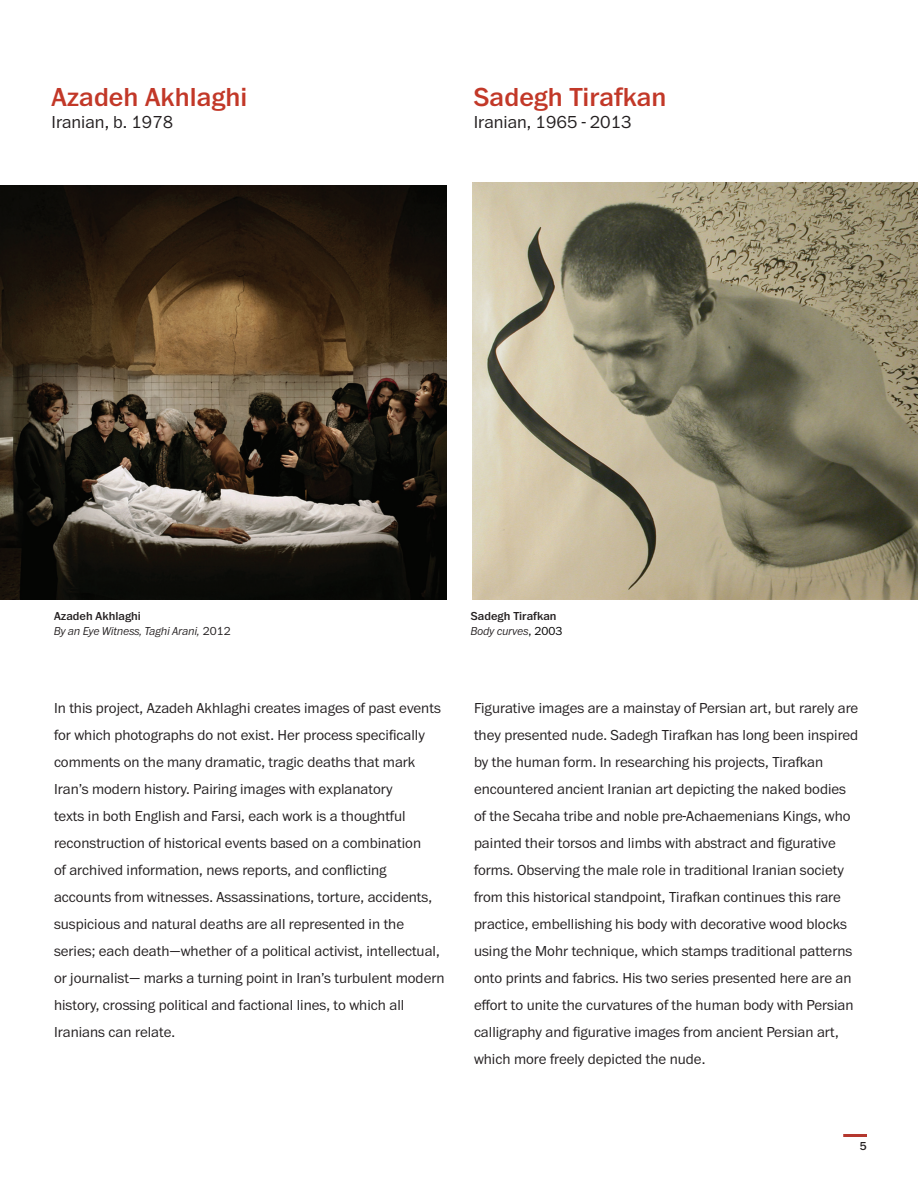
<style>
.page{position:relative;width:918px;height:1188px;background:#fff}
.page>*{position:absolute;margin:0;border:0;box-sizing:border-box;transform-origin:0 0}
.t1{font:500 27px "Franklin ITC Pro";color:#c23828}
.t2{font:300 18px "Franklin ITC Pro";color:#231f20}
.t3{font:300 15px/27px "Franklin ITC Pro";color:#231f20}
.t4{font:italic 300 12px/14.4px "Franklin ITC Pro";color:#231f20}
.t5{font:500 12px/14.4px "Franklin ITC Pro";color:#231f20}
.s1{font-weight:500;font-style:normal}
.s2{font-style:normal}
.s3{font-weight:300;font-style:italic}
.s4{font-weight:300;color:#000}
</style>
<div class="page">
<img style="left:473px;top:183px;width:445px;height:416px">
<img style="left:1px;top:186px;width:445px;height:413px">
<hr style="left:843px;top:1134px;width:24px;height:3px;background:#b4372e">
<h1 class="t1" style="left:52px;top:82px;width:197px">Azadeh Akhlaghi</h1>
<p class="t2" style="left:52px;top:112px;width:123px">Iranian, b. 1978</p>
<h1 class="t1" style="left:474px;top:82px;width:194px">Sadegh Tirafkan</h1>
<p class="t2" style="left:474px;top:112px;width:160px">Iranian, 1965 - 2013</p>
<p class="t4" style="left:54px;top:609px;width:178px"><span class="s1">Azadeh Akhlaghi<br></span>By an Eye Witness, Taghi Arani, <span class="s2">2012</span></p>
<p class="t5" style="left:471px;top:609px;width:93px">Sadegh Tirafkan<br><span class="s3">Body curves</span><span class="s4">, 2003</span></p>
<p class="t3" style="left:54px;top:695px;width:392px">In this project, Azadeh Akhlaghi creates images of past events for which photographs do not exist. Her process specifically comments on the many dramatic, tragic deaths that mark Iran’s modern history. Pairing images with explanatory<br>texts in both English and Farsi, each work is a thoughtful reconstruction of historical events based on a combination<br>of archived information, news reports, and conflicting accounts from witnesses. Assassinations, torture, accidents, suspicious and natural deaths are all represented in the series; each death—whether of a political activist, intellectual, or journalist— marks a turning point in Iran’s turbulent modern history, crossing political and factional lines, to which all Iranians can relate.</p>
<p class="t3" style="left:474px;top:695px;width:386px">Figurative images are a mainstay of Persian art, but rarely are they presented nude. Sadegh Tirafkan has long been inspired by the human form. In researching his projects, Tirafkan encountered ancient Iranian art depicting the naked bodies of the Secaha tribe and noble pre-Achaemenians Kings, who painted their torsos and limbs with abstract and figurative forms. Observing the male role in traditional Iranian society from this historical standpoint, Tirafkan continues this rare practice, embellishing his body with decorative wood blocks using the Mohr technique, which stamps traditional patterns onto prints and fabrics. His two series presented here are an effort to unite the curvatures of the human body with Persian calligraphy and figurative images from ancient Persian art, which more freely depicted the nude.</p>
<p class="t5" style="left:860px;top:1139px;width:9px">5</p>
</div>
